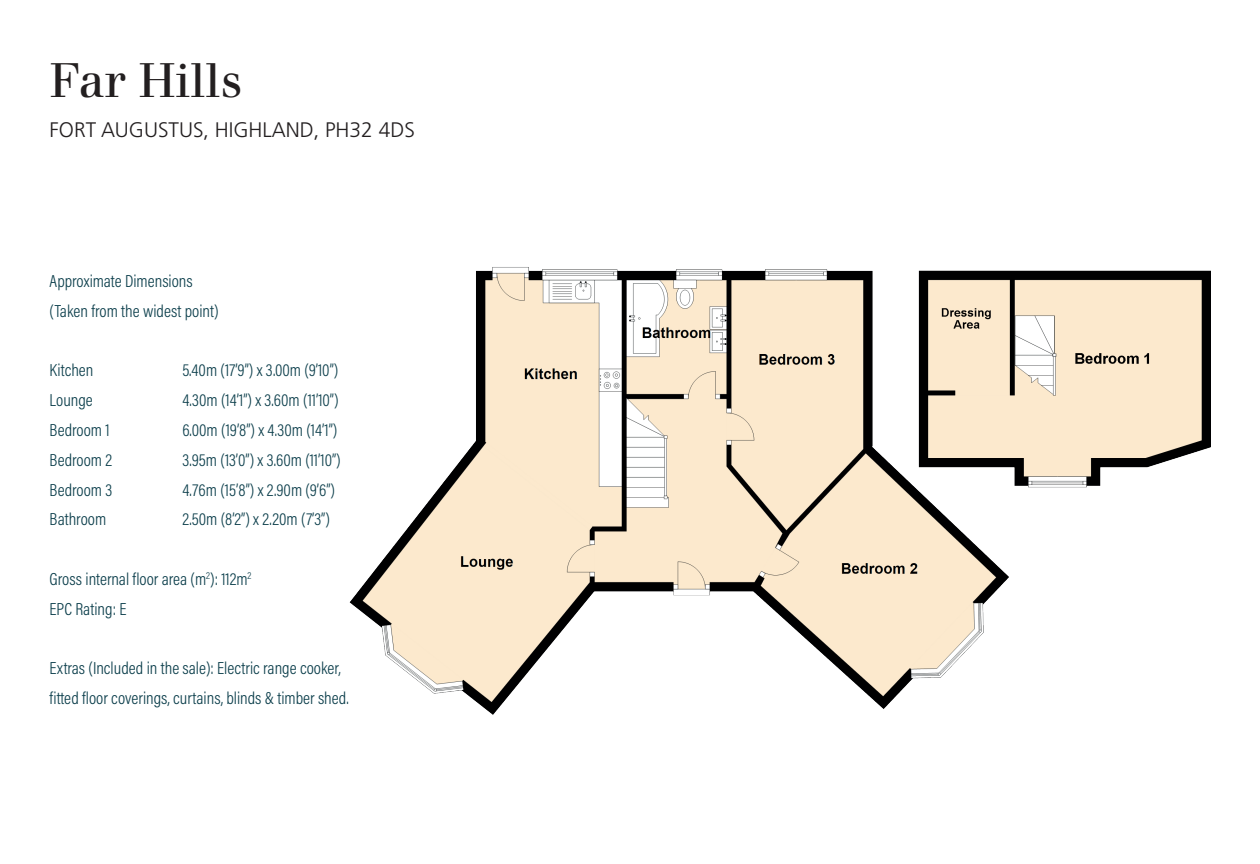
<style>
.page{position:relative;width:1260px;height:864px;background:#fff}
.page>*{position:absolute;margin:0;border:0;box-sizing:border-box;transform-origin:0 0}
.t1{font:47.25px "Justus";color:#231f20}
.t2{font:300 21px "Frutiger";color:#231f20}
.t3{font:300 17.5px/29.8px "Acumin Pro Cond";color:#0a3d4a}
</style>
<div class="page">
<img style="left:350px;top:267px;width:659px;height:448px">
<img style="left:911px;top:270px;width:299px;height:223px">
<h1 class="t1" style="left:50px;top:52px;width:194px">Far Hills</h1>
<p class="t2" style="left:50px;top:118px;width:367px">FORT AUGUSTUS, HIGHLAND, PH32 4DS</p>
<p class="t3" style="left:50px;top:266px;width:171px">Approximate Dimensions (Taken from the widest point)</p>
<p class="t3" style="left:50px;top:355px;width:45px">Kitchen</p>
<p class="t3" style="left:182px;top:355px;width:157px">5.40m (17’9”) x 3.00m (9’10”)</p>
<p class="t3" style="left:50px;top:385px;width:45px">Lounge</p>
<p class="t3" style="left:182px;top:385px;width:158px">4.30m (14’1”) x 3.60m (11’10”)</p>
<p class="t3" style="left:50px;top:414px;width:62px">Bedroom 1</p>
<p class="t3" style="left:182px;top:414px;width:156px">6.00m (19’8”) x 4.30m (14’1”)</p>
<p class="t3" style="left:50px;top:444px;width:64px">Bedroom 2</p>
<p class="t3" style="left:182px;top:444px;width:160px">3.95m (13’0”) x 3.60m (11’10”)</p>
<p class="t3" style="left:50px;top:474px;width:64px">Bedroom 3</p>
<p class="t3" style="left:182px;top:474px;width:154px">4.76m (15’8”) x 2.90m (9’6”)</p>
<p class="t3" style="left:50px;top:504px;width:58px">Bathroom</p>
<p class="t3" style="left:182px;top:504px;width:149px">2.50m (8’2”) x 2.20m (7’3”)</p>
<p class="t3" style="left:50px;top:563px;width:203px">Gross internal floor area (m<sup>2</sup>): 112m<sup>2<br></sup>EPC Rating: E</p>
<p class="t3" style="left:50px;top:652px;width:301px">Extras (Included in the sale): Electric range cooker, fitted floor coverings, curtains, blinds &amp; timber shed.</p>
</div>
